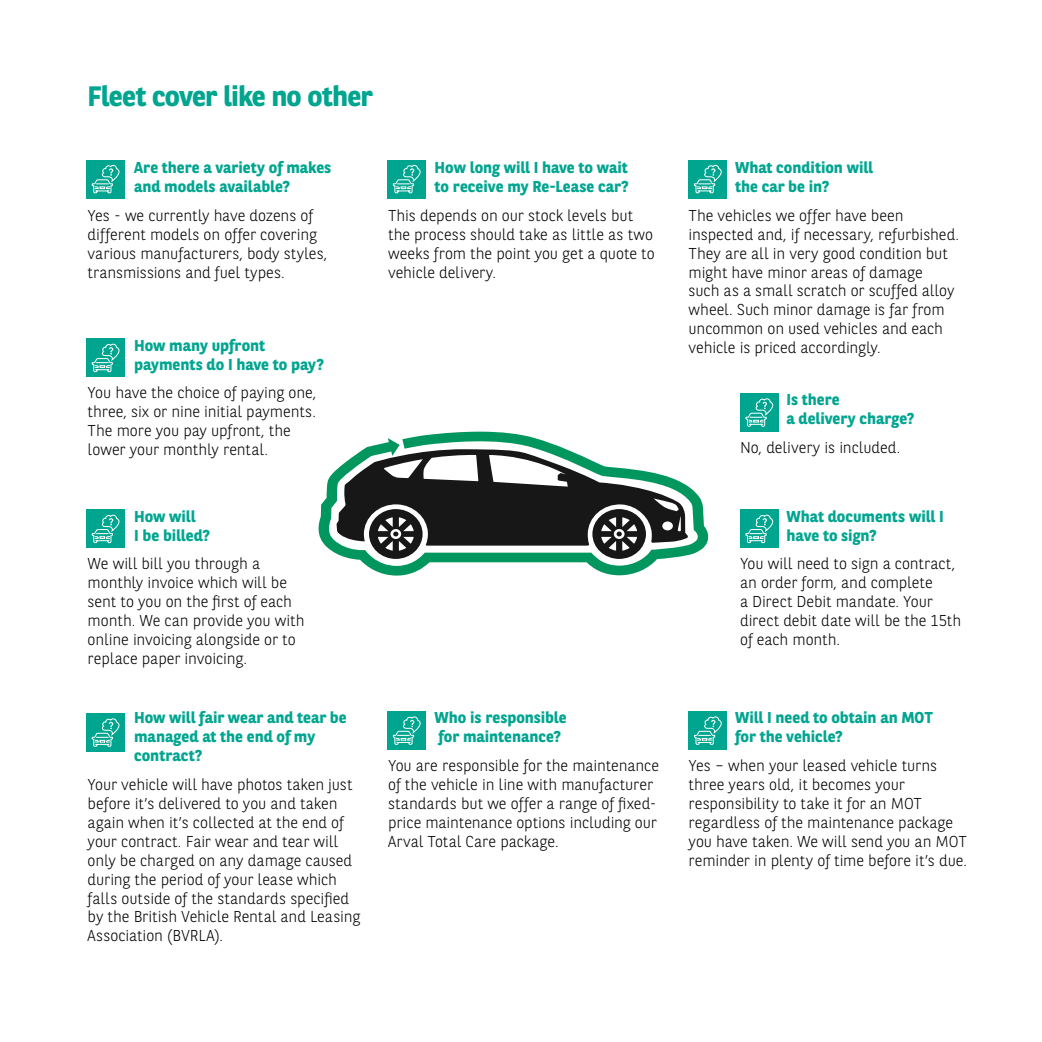
<style>
.page{position:relative;width:1042px;height:1042px;background:#fff}
.page>*{position:absolute;margin:0;border:0;box-sizing:border-box;transform-origin:0 0}
.t1{font:700 28px "BNPP Sans";letter-spacing:-.025em;color:#00a590}
.t2{font:300 15.75px/18.9px "BNPP Sans";letter-spacing:-.005em;color:#000}
.t3{font:700 15.75px/18.9px "BNPP Sans";color:#00a590}
</style>
<div class="page">
<svg style="left:318px;top:432px;width:391px;height:143px"></svg>
<div style="left:86px;top:160px;width:39px;height:38px;background:#00a590"></div>
<svg style="left:92px;top:165px;width:27px;height:28px"></svg>
<div style="left:86px;top:339px;width:39px;height:38px;background:#00a590"></div>
<svg style="left:92px;top:344px;width:27px;height:28px"></svg>
<div style="left:86px;top:510px;width:39px;height:38px;background:#00a590"></div>
<svg style="left:92px;top:515px;width:27px;height:28px"></svg>
<div style="left:86px;top:713px;width:39px;height:39px;background:#00a590"></div>
<svg style="left:92px;top:718px;width:27px;height:29px"></svg>
<div style="left:387px;top:711px;width:39px;height:39px;background:#00a590"></div>
<svg style="left:393px;top:716px;width:27px;height:29px"></svg>
<div style="left:688px;top:711px;width:39px;height:39px;background:#00a590"></div>
<svg style="left:694px;top:716px;width:28px;height:29px"></svg>
<div style="left:387px;top:160px;width:39px;height:38px;background:#00a590"></div>
<svg style="left:393px;top:165px;width:27px;height:28px"></svg>
<div style="left:688px;top:160px;width:39px;height:38px;background:#00a590"></div>
<svg style="left:694px;top:165px;width:28px;height:28px"></svg>
<div style="left:740px;top:393px;width:38px;height:39px;background:#00a590"></div>
<svg style="left:745px;top:398px;width:28px;height:29px"></svg>
<div style="left:740px;top:510px;width:38px;height:38px;background:#00a590"></div>
<svg style="left:745px;top:515px;width:28px;height:28px"></svg>
<h1 class="t1" style="left:88px;top:77px;width:287px">Fleet cover like no other</h1>
<p class="t3" style="left:134px;top:157px;width:199px">Are there a variety of makes and models available?</p>
<p class="t2" style="left:88px;top:205px;width:241px">Yes - we currently have dozens of different models on offer covering various manufacturers, body styles, transmissions and fuel types.</p>
<p class="t3" style="left:435px;top:158px;width:195px">How long will I have to wait to receive my Re-Lease car?</p>
<p class="t2" style="left:388px;top:205px;width:268px">This depends on our stock levels but the process should take as little as two weeks from the point you get a quote to vehicle delivery.</p>
<p class="t3" style="left:735px;top:158px;width:139px">What condition will the car be in?</p>
<p class="t2" style="left:688px;top:205px;width:272px">The vehicles we offer have been inspected and, if necessary, refurbished.<br>They are all in very good condition but might have minor areas of damage<br>such as a small scratch or scuffed alloy wheel. Such minor damage is far from uncommon on used vehicles and each vehicle is priced accordingly.</p>
<p class="t3" style="left:134px;top:335px;width:191px">How many upfront payments do I have to pay?</p>
<p class="t2" style="left:88px;top:383px;width:230px">You have the choice of paying one, three, six or nine initial payments.<br>The more you pay upfront, the lower your monthly rental.</p>
<p class="t3" style="left:786px;top:390px;width:129px">Is there<br>a delivery charge?</p>
<p class="t2" style="left:740px;top:437px;width:162px">No, delivery is included.</p>
<p class="t3" style="left:134px;top:506px;width:77px">How will<br>I be billed?</p>
<p class="t2" style="left:88px;top:554px;width:218px">We will bill you through a monthly invoice which will be sent to you on the first of each month. We can provide you with online invoicing alongside or to replace paper invoicing.</p>
<p class="t3" style="left:134px;top:708px;width:214px">How will fair wear and tear be managed at the end of my contract?</p>
<p class="t2" style="left:88px;top:774px;width:274px">Your vehicle will have photos taken just before it’s delivered to you and taken again when it’s collected at the end of your contract. Fair wear and tear will only be charged on any damage caused during the period of your lease which falls outside of the standards specified by the British Vehicle Rental and Leasing Association (BVRLA).</p>
<p class="t3" style="left:435px;top:708px;width:134px">Who is responsible for maintenance?</p>
<p class="t2" style="left:388px;top:755px;width:273px">You are responsible for the maintenance of the vehicle in line with manufacturer standards but we offer a range of fixed&shy;price maintenance options including our Arval Total Care package.</p>
<p class="t3" style="left:786px;top:506px;width:159px">What documents will I have to sign?</p>
<p class="t2" style="left:740px;top:554px;width:223px">You will need to sign a contract, an order form, and complete<br>a Direct Debit mandate. Your direct debit date will be the 15th of each month.</p>
<p class="t3" style="left:735px;top:708px;width:199px">Will I need to obtain an MOT for the vehicle?</p>
<p class="t2" style="left:688px;top:755px;width:280px">Yes – when your leased vehicle turns three years old, it becomes your responsibility to take it for an MOT regardless of the maintenance package you have taken. We will send you an MOT reminder in plenty of time before it’s due.</p>
</div>
